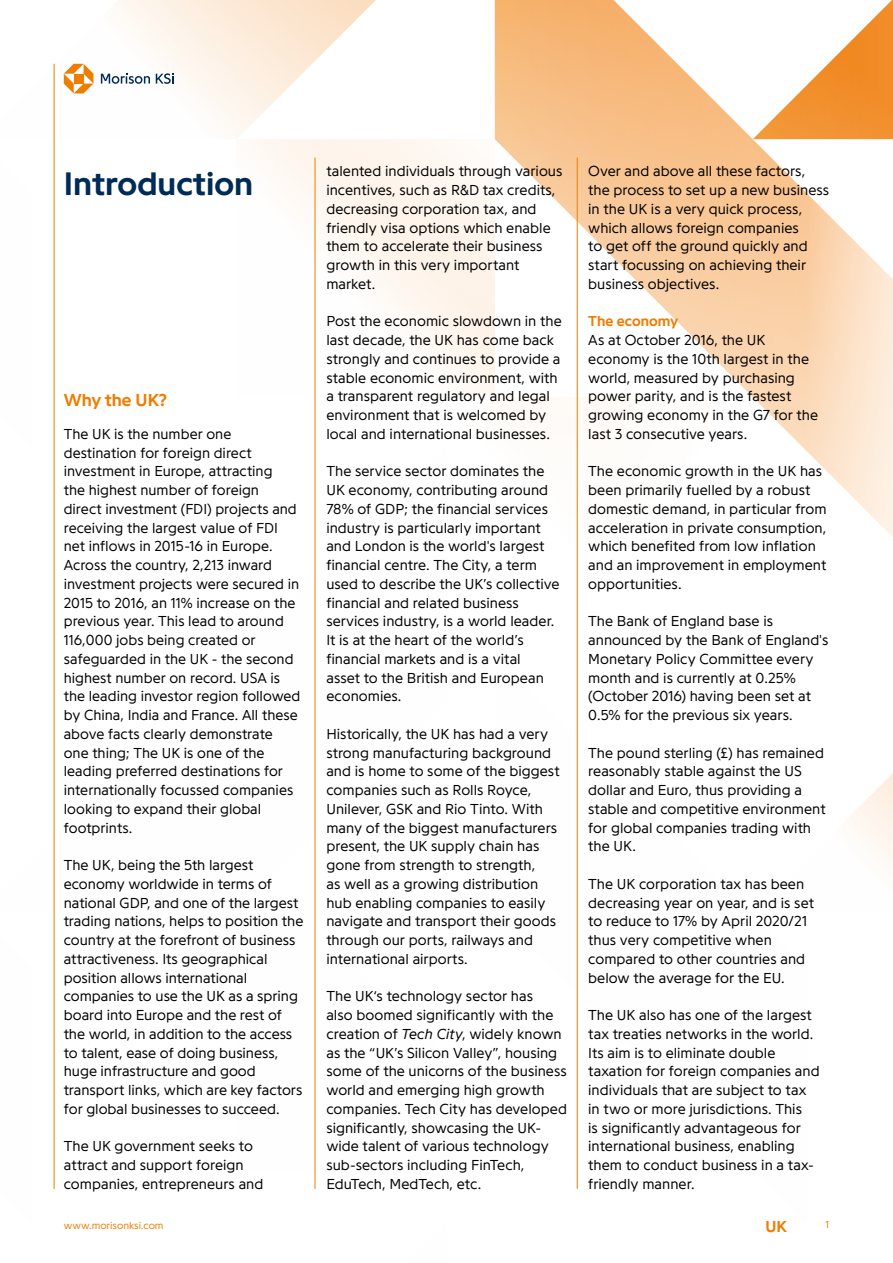
<style>
.page{position:relative;width:893px;height:1263px;background:#fff}
.page>*{position:absolute;margin:0;border:0;box-sizing:border-box;transform-origin:0 0}
.t1{font:700 33.75px "Programme";color:#002b56}
.t2{font:700 18px "Programme";color:#ef7d00}
.t3{font:700 16.5px "Programme";color:#ef7d00}
.t4{font:300 15px/18.8px "Programme";color:#000}
.t5{font:700 15px "Programme";letter-spacing:.005em;color:#ef7d00}
.t6{font:300 10.5px "Programme";color:#ef7d00}
.s1{font-style:italic}
</style>
<div class="page">
<svg style="left:53px;top:0;width:323px;height:139px"></svg>
<svg style="left:53px;top:148px;width:1px;height:507px"></svg>
<svg style="left:495px;top:0;width:398px;height:550px"></svg>
<svg style="left:753px;top:0;width:140px;height:139px"></svg>
<svg style="left:576px;top:655px;width:317px;height:534px"></svg>
<div style="left:237px;top:139px;width:258px;height:258px;background:#fef9f4"></div>
<svg style="left:64px;top:64px;width:29px;height:29px"></svg>
<svg style="left:101px;top:73px;width:73px;height:11px"></svg>
<hr style="left:54px;top:64px;width:1px;height:1125px;background:#ef7d00">
<hr style="left:315px;top:158px;width:1px;height:1031px;background:#ef7d00">
<hr style="left:577px;top:158px;width:1px;height:1031px;background:#ef7d00">
<h1 class="t1" style="left:64px;top:163px;width:191px">Introduction</h1>
<p class="t2" style="left:64px;top:389px;width:105px">Why the UK?</p>
<p class="t4" style="left:64px;top:424px;width:238px">The UK is the number one destination for foreign direct investment in Europe, attracting<br>the highest number of foreign direct investment (FDI) projects and receiving the largest value of FDI net inflows in 2015-16 in Europe.<br>Across the country, 2,213 inward investment projects were secured in<br>2015 to 2016, an 11% increase on the previous year. This lead to around<br>116,000 jobs being created or safeguarded in the UK - the second highest number on record. USA is the leading investor region followed by China, India and France. All these above facts clearly demonstrate one thing; The UK is one of the leading preferred destinations for internationally focussed companies looking to expand their global footprints.</p>
<p class="t4" style="left:64px;top:855px;width:241px">The UK, being the 5th largest economy worldwide in terms of national GDP, and one of the largest trading nations, helps to position the country at the forefront of business attractiveness. Its geographical position allows international companies to use the UK as a spring board into Europe and the rest of the world, in addition to the access to talent, ease of doing business, huge infrastructure and good transport links, which are key factors for global businesses to succeed.</p>
<p class="t4" style="left:64px;top:1136px;width:201px">The UK government seeks to attract and support foreign companies, entrepreneurs and</p>
<p class="t4" style="left:326px;top:161px;width:238px">talented individuals through various incentives, such as R&amp;D tax credits, decreasing corporation tax, and friendly visa options which enable them to accelerate their business growth in this very important market.</p>
<p class="t4" style="left:326px;top:311px;width:237px">Post the economic slowdown in the last decade, the UK has come back strongly and continues to provide a stable economic environment, with a transparent regulatory and legal environment that is welcomed by local and international businesses.</p>
<p class="t4" style="left:326px;top:461px;width:234px">The service sector dominates the<br>UK economy, contributing around<br>78% of GDP; the financial services industry is particularly important and London is the world's largest financial centre. The City, a term used to describe the UK’s collective financial and related business services industry, is a world leader.<br>It is at the heart of the world’s financial markets and is a vital<br>asset to the British and European economies.</p>
<p class="t4" style="left:326px;top:724px;width:235px">Historically, the UK has had a very strong manufacturing background and is home to some of the biggest companies such as Rolls Royce,<br>Unilever, GSK and Rio Tinto. With many of the biggest manufacturers present, the UK supply chain has gone from strength to strength,<br>as well as a growing distribution hub enabling companies to easily navigate and transport their goods through our ports, railways and international airports.</p>
<p class="t4" style="left:326px;top:986px;width:242px">The UK‘s technology sector has<br>also boomed significantly with the creation of <span class="s1">Tech City</span>, widely known as the “UK’s Silicon Valley”, housing some of the unicorns of the business world and emerging high growth companies. Tech City has developed significantly, showcasing the UK&shy;wide talent of various technology sub-sectors including FinTech, EduTech, MedTech, etc.</p>
<p class="t4" style="left:588px;top:161px;width:242px">Over and above all these factors, the process to set up a new business in the UK is a very quick process, which allows foreign companies<br>to get off the ground quickly and start focussing on achieving their business objectives.</p>
<p class="t5" style="left:588px;top:312px;width:92px">The economy</p>
<p class="t4" style="left:588px;top:330px;width:231px">As at October 2016, the UK economy is the 10th largest in the world, measured by purchasing power parity, and is the fastest growing economy in the G7 for the last 3 consecutive years.</p>
<p class="t4" style="left:588px;top:461px;width:240px">The economic growth in the UK has been primarily fuelled by a robust domestic demand, in particular from acceleration in private consumption, which benefited from low inflation and an improvement in employment opportunities.</p>
<p class="t4" style="left:588px;top:611px;width:242px">The Bank of England base is announced by the Bank of England's<br>Monetary Policy Committee every month and is currently at 0.25% (October 2016) having been set at<br>0.5% for the previous six years.</p>
<p class="t4" style="left:588px;top:743px;width:239px">The pound sterling (£) has remained reasonably stable against the US dollar and Euro, thus providing a stable and competitive environment for global companies trading with the UK.</p>
<p class="t4" style="left:588px;top:874px;width:227px">The UK corporation tax has been decreasing year on year, and is set to reduce to 17% by April 2020/21 thus very competitive when compared to other countries and below the average for the EU.</p>
<p class="t4" style="left:588px;top:1005px;width:233px">The UK also has one of the largest tax treaties networks in the world.<br>Its aim is to eliminate double taxation for foreign companies and individuals that are subject to tax in two or more jurisdictions. This<br>is significantly advantageous for international business, enabling them to conduct business in a tax&shy;friendly manner.</p>
<p class="t6" style="left:64px;top:1219px;width:101px">www.morisonksi.com</p>
<p class="t6" style="left:826px;top:1217px;width:5px">1</p>
<p class="t3" style="left:766px;top:1215px;width:23px">UK</p>
</div>
